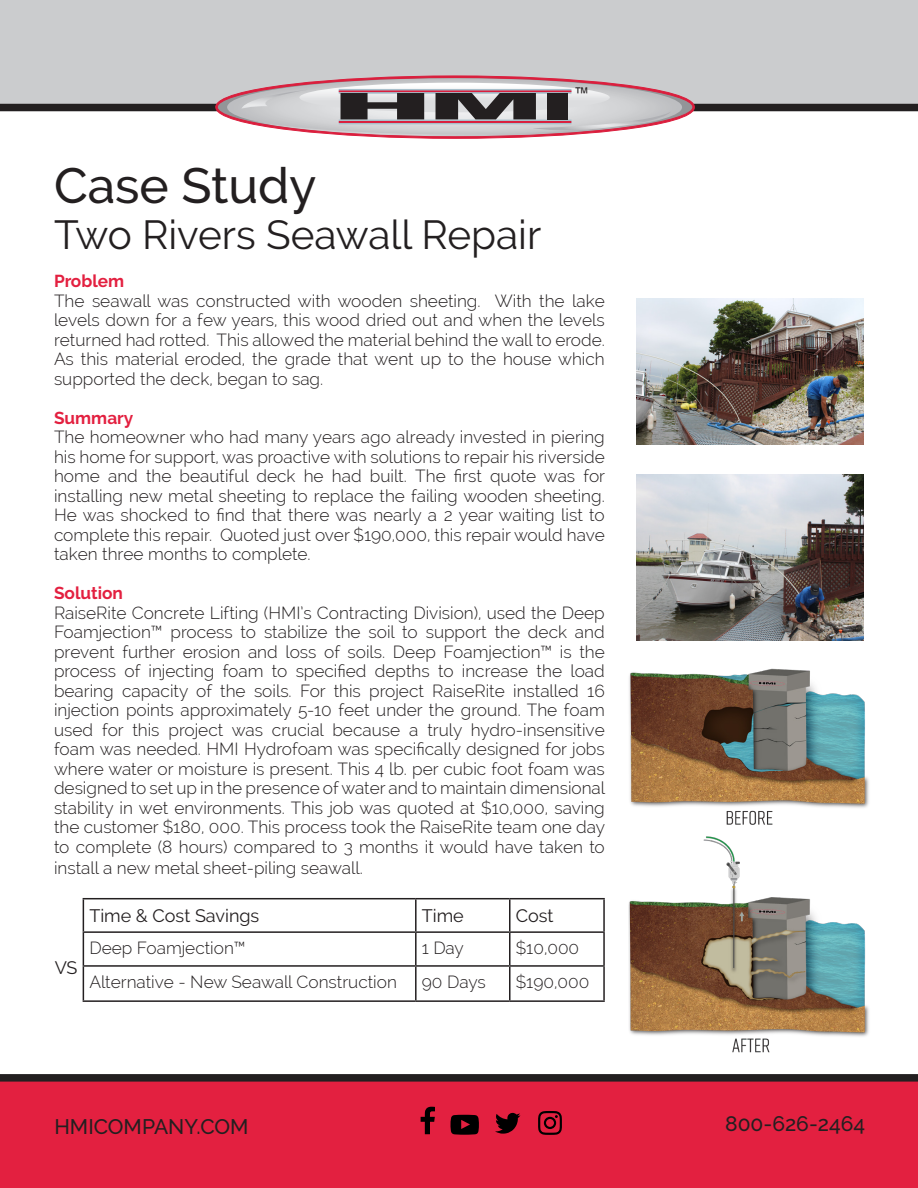
<style>
.page{position:relative;width:918px;height:1188px;background:#fff}
.page>*{position:absolute;margin:0;border:0;box-sizing:border-box;transform-origin:0 0}
.t1{font:500 49.5px "Raleway";color:#231f20}
.t2{font:40.5px "Raleway";color:#231f20}
.t3{font:900 36.9px "Arial";color:#231f20;scale:3.31 1}
.t4{font:500 21px "Raleway";color:#231f20}
.t5{font:18px "Raleway";color:#231f20}
.t6{font:300 17.25px/19.5px "Raleway";color:#231f20;text-align:justify}
.t7{font:700 17.25px "Raleway";color:#e32040}
.t8{font:14.85px "Arial";color:#231f20;scale:1.04 1}
</style>
<div class="page">
<div style="left:0;top:0;width:918px;height:108px;background:#cbccce"></div>
<div style="left:0;top:1079px;width:918px;height:109px;background:#e32040"></div>
<div style="left:0;top:104px;width:918px;height:7px;background:#231f20"></div>
<svg style="left:495px;top:1113px;width:25px;height:21px"></svg>
<svg style="left:215px;top:75px;width:480px;height:64px"></svg>
<div style="left:0;top:1074px;width:918px;height:8px;background:#231f20"></div>
<svg style="left:421px;top:1107px;width:14px;height:27px"></svg>
<svg style="left:450px;top:1115px;width:29px;height:20px"></svg>
<img style="left:636px;top:475px;width:228px;height:141px">
<svg style="left:538px;top:1111px;width:24px;height:24px"></svg>
<img style="left:636px;top:298px;width:228px;height:146px">
<hr style="left:83px;top:898px;width:333px;height:1px;background:#231f20">
<hr style="left:83px;top:899px;width:1px;height:32px;background:#231f20">
<hr style="left:416px;top:898px;width:94px;height:1px;background:#231f20">
<hr style="left:415px;top:899px;width:2px;height:32px;background:#231f20">
<hr style="left:510px;top:898px;width:95px;height:1px;background:#231f20">
<hr style="left:509px;top:899px;width:2px;height:32px;background:#231f20">
<hr style="left:603px;top:899px;width:2px;height:32px;background:#231f20">
<hr style="left:83px;top:931px;width:333px;height:2px;background:#231f20">
<hr style="left:83px;top:933px;width:1px;height:32px;background:#231f20">
<hr style="left:416px;top:931px;width:94px;height:2px;background:#231f20">
<hr style="left:415px;top:933px;width:2px;height:32px;background:#231f20">
<hr style="left:510px;top:931px;width:95px;height:2px;background:#231f20">
<hr style="left:509px;top:933px;width:2px;height:32px;background:#231f20">
<hr style="left:603px;top:933px;width:2px;height:32px;background:#231f20">
<hr style="left:83px;top:965px;width:333px;height:2px;background:#231f20">
<hr style="left:83px;top:967px;width:1px;height:33px;background:#231f20">
<hr style="left:416px;top:965px;width:94px;height:2px;background:#231f20">
<hr style="left:415px;top:967px;width:2px;height:33px;background:#231f20">
<hr style="left:510px;top:965px;width:95px;height:2px;background:#231f20">
<hr style="left:509px;top:967px;width:2px;height:33px;background:#231f20">
<hr style="left:603px;top:967px;width:2px;height:33px;background:#231f20">
<hr style="left:83px;top:1000px;width:333px;height:2px;background:#231f20">
<hr style="left:416px;top:1000px;width:94px;height:2px;background:#231f20">
<hr style="left:510px;top:1000px;width:95px;height:2px;background:#231f20">
<img style="left:629px;top:616px;width:240px;height:209px">
<img style="left:629px;top:836px;width:240px;height:217px">
<p class="t1" style="left:54px;top:157px;width:264px">Case Study</p>
<p class="t3" style="left:331px;top:79px;width:75px">HMI</p>
<p class="t8" style="left:574px;top:83px;width:16px">™</p>
<p class="t2" style="left:54px;top:212px;width:489px">Two Rivers Seawall Repair</p>
<p class="t7" style="left:54px;top:271px;width:72px">Problem</p>
<p class="t6" style="left:54px;top:291px;width:552px">The seawall was constructed with wooden sheeting. With the lake levels down for a few years, this wood dried out and when the levels returned had rotted. This allowed the material behind the wall to erode.<br>As this material eroded, the grade that went up to the house which supported the deck, began to sag.</p>
<p class="t7" style="left:54px;top:408px;width:81px">Summary</p>
<p class="t6" style="left:54px;top:427px;width:553px">The homeowner who had many years ago already invested in piering his home for support, was proactive with solutions to repair his riverside home and the beautiful deck he had built. The first quote was for installing new metal sheeting to replace the failing wooden sheeting.<br>He was shocked to find that there was nearly a 2 year waiting list to complete this repair. Quoted just over $190,000, this repair would have taken three months to complete.</p>
<p class="t7" style="left:54px;top:583px;width:71px">Solution</p>
<p class="t6" style="left:54px;top:603px;width:553px">RaiseRite Concrete Lifting (HMI’s Contracting Division), used the Deep Foamjection™ process to stabilize the soil to support the deck and prevent further erosion and loss of soils. Deep Foamjection™ is the process of injecting foam to specified depths to increase the load bearing capacity of the soils. For this project RaiseRite installed 16 injection points approximately 5-10 feet under the ground. The foam used for this project was crucial because a truly hydro-insensitive foam was needed. HMI Hydrofoam was specifically designed for jobs where water or moisture is present. This 4 lb. per cubic foot foam was designed to set up in the presence of water and to maintain dimensional stability in wet environments. This job was quoted at $10,000, saving the customer $180, 000. This process took the RaiseRite team one day to complete (8 hours) compared to 3 months it would have taken to</p>
<p class="t6" style="left:54px;top:858px;width:310px">install a new metal sheet-piling seawall.</p>
<p class="t5" style="left:55px;top:957px;width:24px">VS</p>
<p class="t5" style="left:89px;top:905px;width:172px">Time &amp; Cost Savings</p>
<p class="t5" style="left:422px;top:905px;width:44px">Time</p>
<p class="t5" style="left:516px;top:905px;width:39px">Cost</p>
<p class="t6" style="left:89px;top:938px;width:158px">Deep Foamjection™</p>
<p class="t6" style="left:422px;top:938px;width:44px">1 Day</p>
<p class="t6" style="left:516px;top:938px;width:65px">$10,000</p>
<p class="t6" style="left:89px;top:972px;width:309px">Alternative - New Seawall Construction</p>
<p class="t6" style="left:422px;top:972px;width:65px">90 Days</p>
<p class="t6" style="left:516px;top:972px;width:75px">$190,000</p>
<p class="t4" style="left:54px;top:1114px;width:196px">HMICOMPANY.COM</p>
<p class="t4" style="left:725px;top:1111px;width:142px">800-626-2464</p>
</div>
